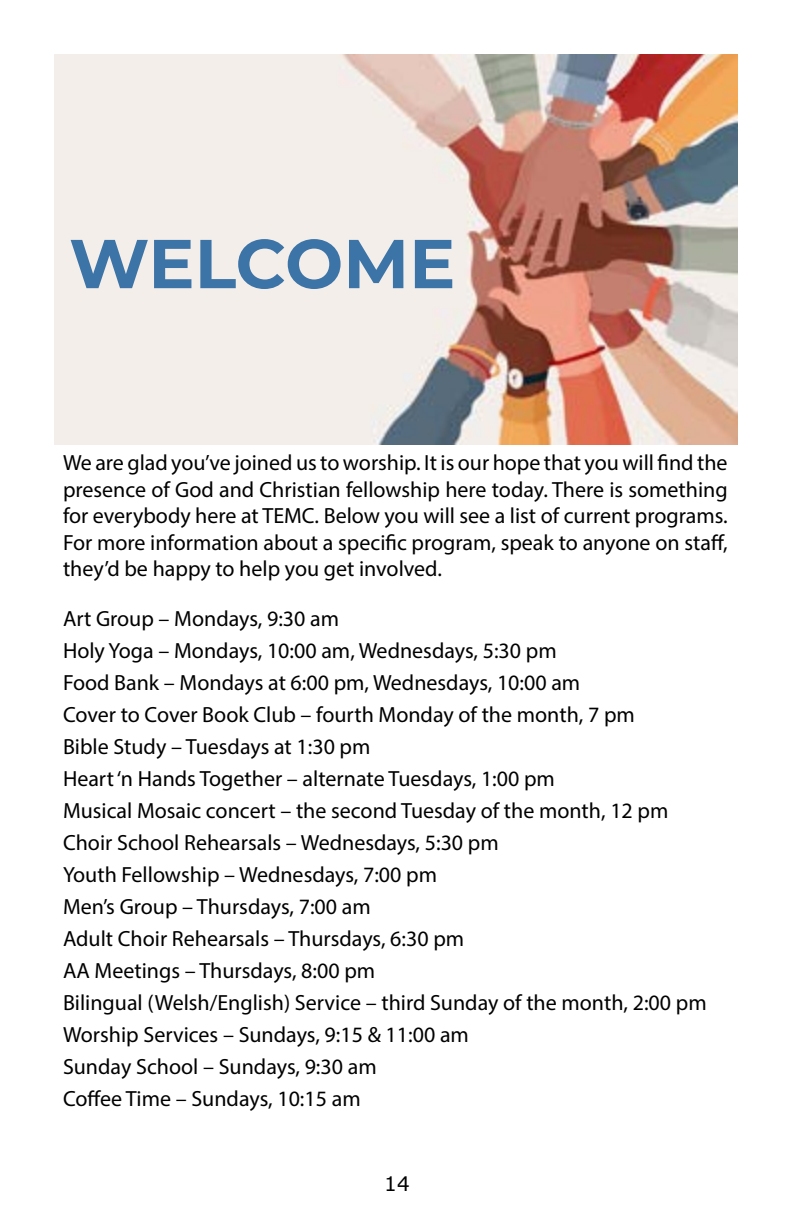
<style>
.page{position:relative;width:792px;height:1224px;background:#fff}
.page>*{position:absolute;margin:0;border:0;box-sizing:border-box;transform-origin:0 0}
.t1{font:700 69px "Montserrat";letter-spacing:-.005em;color:#3c74a7}
.t2{font:22px/32px "Myriad Pro";color:#000;text-align:justify}
.t3{font:20px "Verdana";color:#000}
.s1{font-style:inherit}
</style>
<div class="page">
<img style="left:54px;top:54px;width:684px;height:391px">
<h1 class="t1" style="left:69px;top:214px;width:388px">WELCOME</h1>
<p class="t2" style="left:63px;top:450px;width:666px;line-height:26.4px">We are glad you’ve joined us to worship. It is our hope that you will find the presence of God and Christian fellowship here today. There is something for everybody here at TEMC. Below you will see a list of current programs.<br>For more information about a specific program, speak to anyone on staff, they’d be happy to help you get involved.</p>
<p class="t2" style="left:63px;top:602px;width:645px;text-align:left">Art Group – Mondays, 9:30 am<br>Holy Yoga – Mondays, 10:00 am<span class="s1">,</span> Wednesdays, 5:30 pm<br>Food Bank – Mondays at 6:00 pm, Wednesdays, 10:00 am<br>Cover to Cover Book Club – fourth Monday of the month, 7 pm<br>Bible Study – Tuesdays at 1:30 pm<br>Heart ‘n Hands Together – alternate Tuesdays, 1:00 pm<br>Musical Mosaic concert – the second Tuesday of the month, 12 pm Choir School Rehearsals – Wednesdays, 5:30 pm<br>Youth Fellowship – Wednesdays, 7:00 pm<br>Men’s Group – Thursdays, 7:00 am<br>Adult Choir Rehearsals – Thursdays, 6:30 pm<br>AA Meetings – Thursdays, 8:00 pm<br>Bilingual (Welsh/English) Service – third Sunday of the month, 2:00 pm Worship Services – Sundays, 9:15 &amp; 11:00 am<br>Sunday School – Sundays, 9:30 am<br>Coffee Time – Sundays, 10:15 am</p>
<p class="t3" style="left:384px;top:1170px;width:27px">14</p>
</div>
